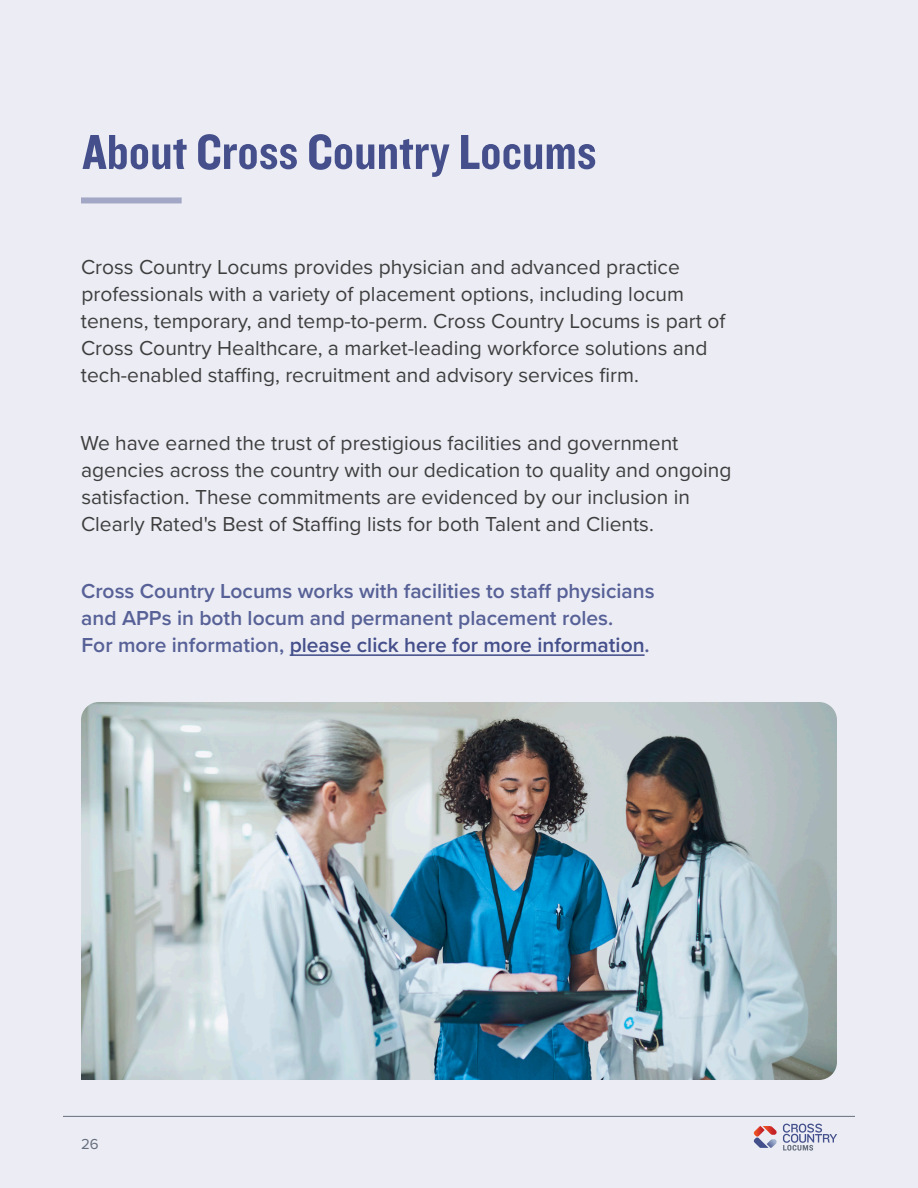
<style>
.page{position:relative;width:918px;height:1188px;background:#ecedf4}
.page>*{position:absolute;margin:0;border:0;box-sizing:border-box;transform-origin:0 0}
.Header_1_Space_After{font:51px "Knockout HTF50 Welterweight";color:#444f8b}
.Body_Spacing{font:21px/27px "Proxima Nova";color:#3e3e3f}
.Body_Spacing-2{font:600 21px/27px "Proxima Nova";color:#576197}
.t1{font:15px "Proxima Nova";color:#656e7e}
.s1{color:#444f8b}
</style>
<div class="page">
<div style="left:81px;top:197px;width:101px;height:6px;background:#a1a7c5"></div>
<hr style="left:290px;top:654px;width:355px;height:2px;background:#444f8b">
<img style="left:81px;top:702px;width:756px;height:378px">
<hr style="left:63px;top:1116px;width:792px;height:1px;background:#656e7e">
<svg style="left:754px;top:1126px;width:23px;height:22px"></svg>
<svg style="left:783px;top:1124px;width:54px;height:27px"></svg>
<p class="Header_1_Space_After" style="left:82px;top:125px;width:516px">About Cross Country Locums</p>
<p class="Body_Spacing" style="left:81px;top:253px;width:646px">Cross Country Locums provides physician and advanced practice professionals with a variety of placement options, including locum tenens, temporary, and temp-to-perm. Cross Country Locums is part of Cross Country Healthcare, a market-leading workforce solutions and tech-enabled staffing, recruitment and advisory services firm.</p>
<p class="Body_Spacing" style="left:80px;top:428px;width:653px">We have earned the trust of prestigious facilities and government agencies across the country with our dedication to quality and ongoing satisfaction. These commitments are evidenced by our inclusion in Clearly Rated's Best of Staffing lists for both Talent and Clients.</p>
<p class="Body_Spacing-2" style="left:81px;top:577px;width:575px">Cross Country Locums works with facilities to staff physicians and APPs in both locum and permanent placement roles.<br>For more information, <span class="s1">please click here for more information</span>.</p>
<p class="t1" style="left:81px;top:1132px;width:19px">26</p>
</div>
